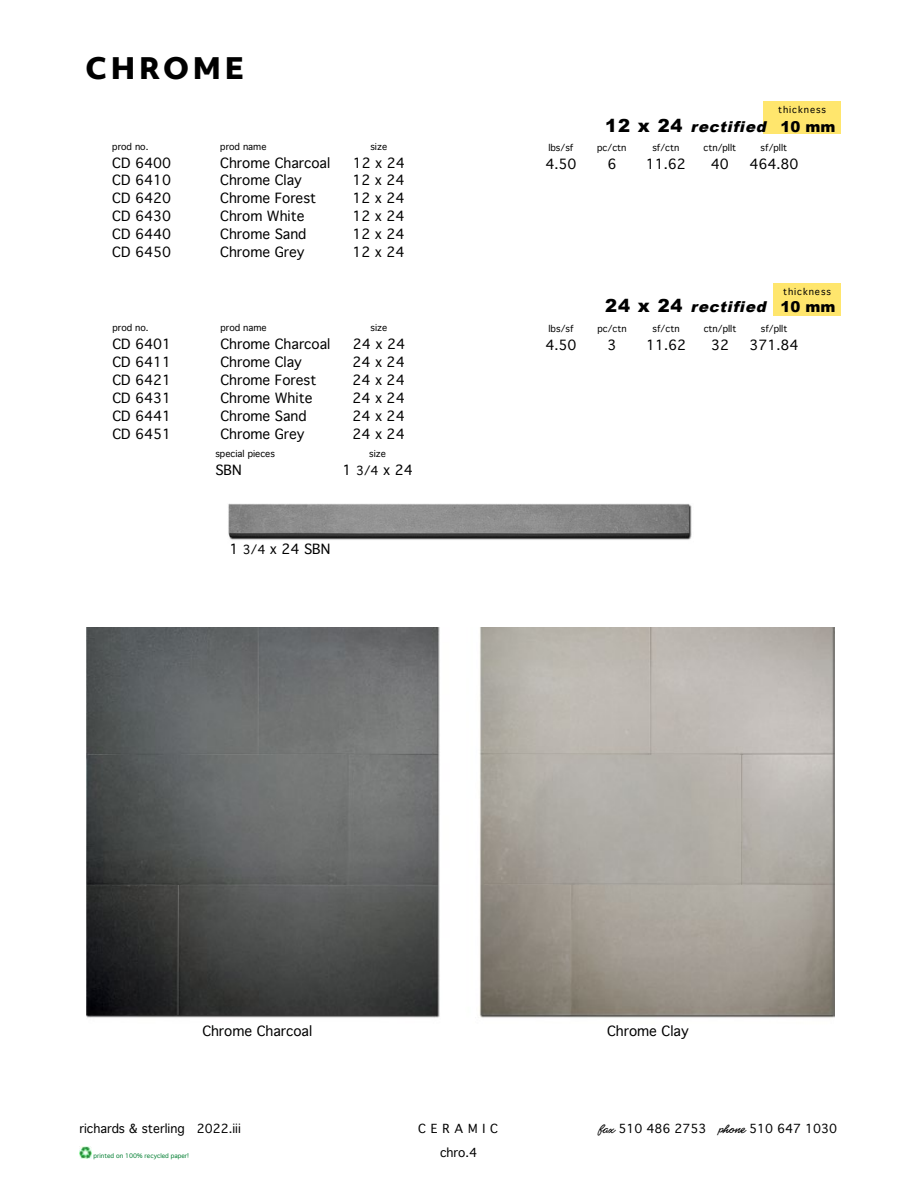
<style>
.page{position:relative;width:918px;height:1188px;background:#fff}
.page>*{position:absolute;margin:0;border:0;box-sizing:border-box;transform-origin:0 0}
.t1{font:800 28.5px "Objektiv Mk 1";letter-spacing:.13em;color:#000}
.t2{font:italic 900 15px "Arial";color:#000}
.t3{font:13.5px/18px "Geneva";color:#000;text-align:justify}
.t4{font:12px "Geneva";color:#000}
.t5{font:12px "Geneva";letter-spacing:.4em;color:#000}
.t6{font:9px "Geneva";color:#000}
.t7{font:9px "Geneva";letter-spacing:.1em;color:#000}
.t8{font:6px "Geneva";color:#007e31}
.s1{font-size:12px}
.s2{font-style:normal;font-size:18px}
.s3{font-style:normal}
.s4{font-family:"CC Matinee Idol"}
</style>
<div class="page">
<svg style="left:79px;top:1146px;width:12px;height:13px"></svg>
<div style="left:764px;top:102px;width:77px;height:32px;background:#ffe66d"></div>
<div style="left:773px;top:284px;width:68px;height:32px;background:#ffe66d"></div>
<img style="left:228px;top:503px;width:464px;height:37px">
<img style="left:86px;top:627px;width:749px;height:391px">
<h1 class="t1" style="left:86px;top:47px;width:160px">CHROME</h1>
<p class="t6" style="left:112px;top:141px;width:38px">prod no.</p>
<p class="t6" style="left:220px;top:141px;width:48px">prod name</p>
<p class="t3" style="left:112px;top:153px;width:60px">CD 6400</p>
<p class="t3" style="left:220px;top:153px;width:111px">Chrome Charcoal</p>
<p class="t3" style="left:112px;top:171px;width:60px">CD 6410</p>
<p class="t3" style="left:220px;top:171px;width:83px">Chrome Clay</p>
<p class="t3" style="left:112px;top:189px;width:60px">CD 6420</p>
<p class="t3" style="left:220px;top:189px;width:97px">Chrome Forest</p>
<p class="t3" style="left:112px;top:207px;width:60px">CD 6430</p>
<p class="t3" style="left:220px;top:207px;width:86px">Chrom White</p>
<p class="t3" style="left:112px;top:225px;width:60px">CD 6440</p>
<p class="t3" style="left:220px;top:225px;width:88px">Chrome Sand</p>
<p class="t3" style="left:112px;top:243px;width:60px">CD 6450</p>
<p class="t3" style="left:220px;top:243px;width:86px">Chrome Grey</p>
<p class="t6" style="left:370px;top:141px;width:18px">size</p>
<p class="t3" style="left:352px;top:153px;width:54px">12 x 24<br>12 x 24<br>12 x 24<br>12 x 24<br>12 x 24<br>12 x 24</p>
<p class="t6" style="left:112px;top:322px;width:38px">prod no.</p>
<p class="t6" style="left:220px;top:322px;width:48px">prod name</p>
<p class="t3" style="left:112px;top:335px;width:60px">CD 6401</p>
<p class="t3" style="left:220px;top:335px;width:111px">Chrome Charcoal</p>
<p class="t3" style="left:112px;top:353px;width:60px">CD 6411</p>
<p class="t3" style="left:220px;top:353px;width:83px">Chrome Clay</p>
<p class="t3" style="left:112px;top:371px;width:60px">CD 6421</p>
<p class="t3" style="left:220px;top:371px;width:97px">Chrome Forest</p>
<p class="t3" style="left:112px;top:389px;width:60px">CD 6431</p>
<p class="t3" style="left:220px;top:389px;width:93px">Chrome White</p>
<p class="t3" style="left:112px;top:407px;width:60px">CD 6441</p>
<p class="t3" style="left:220px;top:407px;width:88px">Chrome Sand</p>
<p class="t3" style="left:112px;top:425px;width:60px">CD 6451</p>
<p class="t3" style="left:220px;top:425px;width:86px">Chrome Grey</p>
<p class="t6" style="left:215px;top:448px;width:61px">special pieces</p>
<p class="t3" style="left:215px;top:461px;width:28px">SBN</p>
<p class="t6" style="left:371px;top:322px;width:18px">size</p>
<p class="t3" style="left:353px;top:335px;width:54px">24 x 24<br>24 x 24<br>24 x 24<br>24 x 24<br>24 x 24<br>24 x 24</p>
<p class="t6" style="left:369px;top:448px;width:18px">size</p>
<p class="t3" style="left:343px;top:461px;width:72px">1 <span class="s1">3/4</span> x 24</p>
<p class="t3" style="left:229px;top:540px;width:102px">1 <span class="s1">3/4</span> x 24 SBN</p>
<p class="t7" style="left:778px;top:104px;width:49px">thickness</p>
<p class="t2" style="left:605px;top:115px;width:232px"><span class="s2">1 2 x 2 4</span> rectified <span class="s3">1 0 m m</span></p>
<p class="t6" style="left:548px;top:142px;width:27px">lbs/sf</p>
<p class="t6" style="left:597px;top:142px;width:31px">pc/ctn</p>
<p class="t6" style="left:652px;top:142px;width:29px">sf/ctn</p>
<p class="t6" style="left:704px;top:142px;width:34px">ctn/pllt</p>
<p class="t6" style="left:761px;top:142px;width:28px">sf/pllt</p>
<p class="t3" style="left:545px;top:155px;width:33px">4.50</p>
<p class="t3" style="left:607px;top:155px;width:11px">6</p>
<p class="t3" style="left:646px;top:155px;width:42px">11.62</p>
<p class="t3" style="left:711px;top:155px;width:20px">40</p>
<p class="t3" style="left:749px;top:155px;width:51px">464.80</p>
<p class="t7" style="left:783px;top:286px;width:49px">thickness</p>
<p class="t2" style="left:605px;top:295px;width:232px"><span class="s2">2 4 x 2 4</span> rectified <span class="s3">1 0 m m</span></p>
<p class="t6" style="left:548px;top:323px;width:27px">lbs/sf</p>
<p class="t6" style="left:597px;top:323px;width:31px">pc/ctn</p>
<p class="t6" style="left:653px;top:323px;width:29px">sf/ctn</p>
<p class="t6" style="left:704px;top:323px;width:34px">ctn/pllt</p>
<p class="t6" style="left:761px;top:323px;width:28px">sf/pllt</p>
<p class="t3" style="left:546px;top:336px;width:33px">4.50</p>
<p class="t3" style="left:608px;top:336px;width:11px">3</p>
<p class="t3" style="left:646px;top:336px;width:42px">11.62</p>
<p class="t3" style="left:711px;top:336px;width:20px">32</p>
<p class="t3" style="left:750px;top:336px;width:51px">371.84</p>
<p class="t3" style="left:202px;top:1022px;width:111px">Chrome Charcoal</p>
<p class="t3" style="left:607px;top:1022px;width:83px">Chrome Clay</p>
<p class="t4" style="left:79px;top:1121px;width:163px">richards &amp; sterling 2022.iii</p>
<p class="t5" style="left:418px;top:1121px;width:81px">CERAMIC</p>
<p class="t4" style="left:598px;top:1121px;width:240px"><span class="s4">fax</span> 510 486 2753 <span class="s4">phone</span> 510 647 1030</p>
<p class="t8" style="left:94px;top:1152px;width:97px">printed on 100% recycled paper!</p>
<p class="t4" style="left:440px;top:1145px;width:39px">chro.4</p>
</div>
